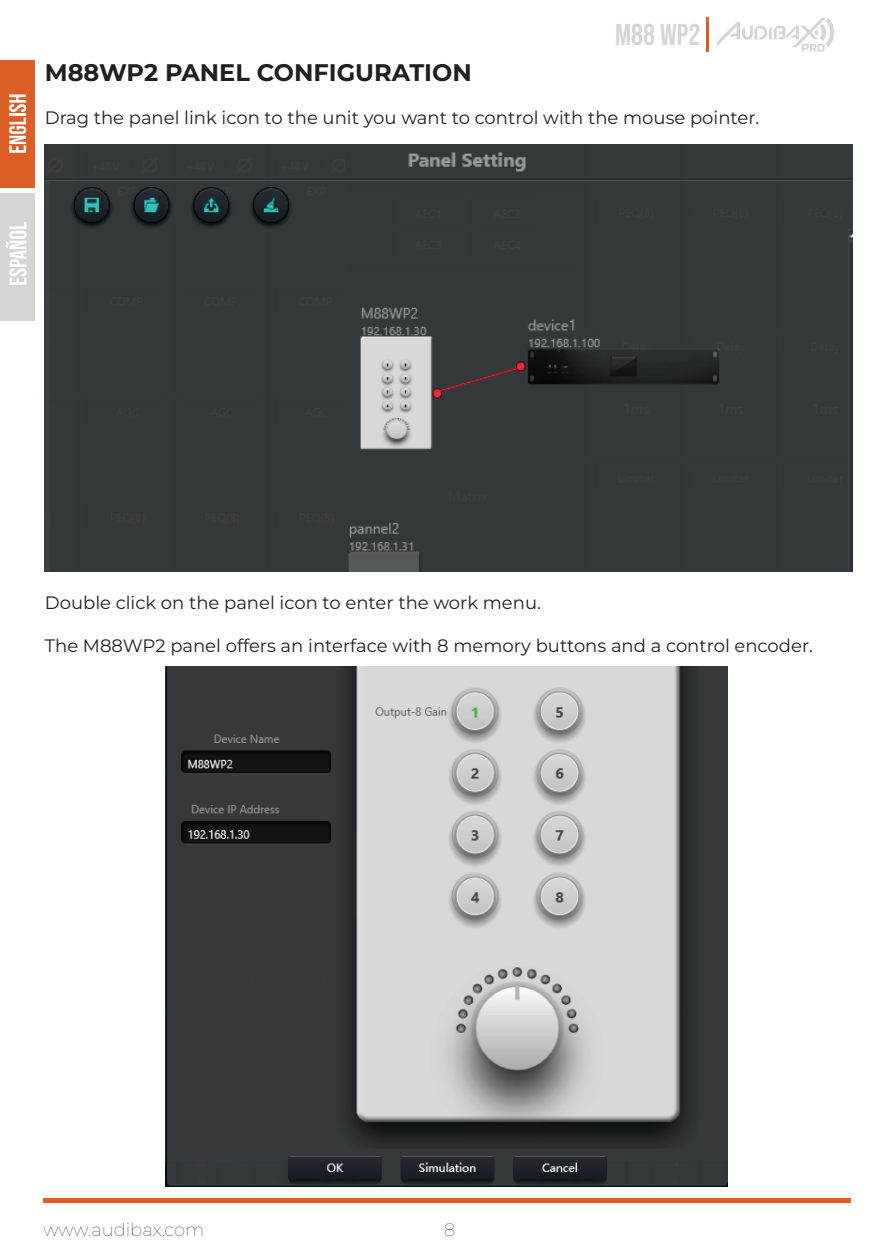
<style>
.page{position:relative;width:893px;height:1259px;background:#fff}
.page>*{position:absolute;margin:0;border:0;box-sizing:border-box;transform-origin:0 0}
.t1{font:30px "Bebas Neue";color:#d4d6d4}
.t2{font:700 24px "Montserrat";color:#231f20}
.t3{font:100 18px "Montserrat";color:#231f20}
.t4{font:18px "Montserrat";color:#231f20}
</style>
<div class="page">
<hr style="left:43px;top:1198px;width:808px;height:4px;background:#db5e26">
<div style="left:1px;top:60px;width:34px;height:127px;background:#db5e26"></div>
<svg style="left:9px;top:94px;width:17px;height:59px"></svg>
<div style="left:1px;top:193px;width:34px;height:128px;background:#d4d6d4"></div>
<svg style="left:6px;top:222px;width:21px;height:63px"></svg>
<hr style="left:707px;top:18px;width:2px;height:34px;background:#db5e26">
<svg style="left:717px;top:18px;width:117px;height:34px"></svg>
<img style="left:45px;top:144px;width:808px;height:427px">
<img style="left:166px;top:667px;width:561px;height:519px">
<h1 class="t1" style="left:615px;top:18px;width:87px">M88 WP2</h1>
<h2 class="t2" style="left:45px;top:56px;width:428px">M88WP2 PANEL CONFIGURATION</h2>
<p class="t3" style="left:45px;top:106px;width:716px">Drag the panel link icon to the unit you want to control with the mouse pointer.</p>
<p class="t3" style="left:45px;top:590px;width:498px">Double click on the panel icon to enter the work menu.</p>
<p class="t3" style="left:45px;top:633px;width:769px">The M88WP2 panel offers an interface with 8 memory buttons and a control encoder.</p>
<p class="t4" style="left:43px;top:1217px;width:163px">www.audibax.com</p>
<p class="t4" style="left:444px;top:1217px;width:13px">8</p>
</div>
